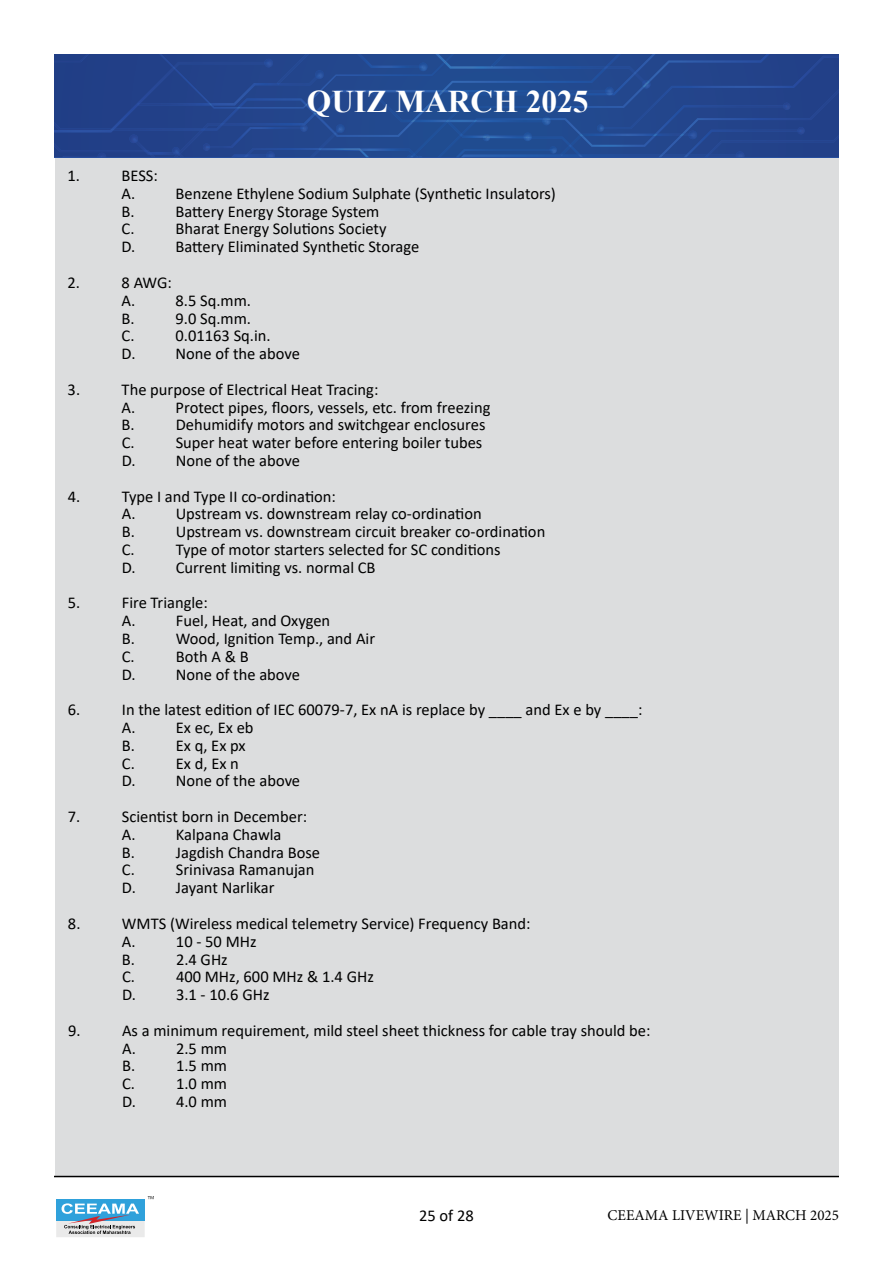
<style>
.page{position:relative;width:893px;height:1263px;background:#fff}
.page>*{position:absolute;margin:0;border:0;box-sizing:border-box;transform-origin:0 0}
.t1{font:700 31.5px "Times New Roman";color:#fff}
.t2{font:16.5px/17.9px "Calibri";color:#000}
.t3{font:15px "Minion Pro";color:#000}
</style>
<div class="page">
<svg style="left:56px;top:1196px;width:98px;height:41px"></svg>
<div style="left:55px;top:158px;width:783px;height:1018px;background:#dcddde"></div>
<hr style="left:54px;top:1176px;width:785px;height:1px;background:#000">
<div style="left:54px;top:135px;width:120px;height:22px;background:#223f87"></div>
<img style="left:655px;top:54px;width:115px;height:2px">
<img style="left:655px;top:56px;width:184px;height:33px">
<img style="left:605px;top:89px;width:234px;height:45px">
<div style="left:469px;top:54px;width:186px;height:41px;background:#23498f"></div>
<img style="left:675px;top:133px;width:164px;height:24px">
<img style="left:822px;top:140px;width:17px;height:17px">
<div style="left:54px;top:54px;width:400px;height:36px;background:#22438a"></div>
<img style="left:664px;top:155px;width:72px;height:2px">
<img style="left:605px;top:155px;width:59px;height:2px">
<svg style="left:736px;top:151px;width:8px;height:6px"></svg>
<img style="left:174px;top:90px;width:431px;height:67px">
<img style="left:264px;top:90px;width:181px;height:40px">
<svg style="left:300px;top:124px;width:8px;height:8px"></svg>
<svg style="left:605px;top:87px;width:9px;height:8px"></svg>
<img style="left:231px;top:155px;width:35px;height:2px">
<svg style="left:266px;top:151px;width:9px;height:6px"></svg>
<img style="left:371px;top:92px;width:171px;height:30px">
<img style="left:473px;top:120px;width:69px;height:2px">
<svg style="left:542px;top:117px;width:9px;height:8px"></svg>
<img style="left:560px;top:134px;width:129px;height:21px">
<img style="left:569px;top:134px;width:116px;height:13px">
<svg style="left:550px;top:146px;width:13px;height:10px"></svg>
<svg style="left:688px;top:131px;width:9px;height:8px"></svg>
<img style="left:54px;top:62px;width:210px;height:70px">
<img style="left:59px;top:129px;width:56px;height:1px">
<svg style="left:264px;top:59px;width:9px;height:8px"></svg>
<img style="left:62px;top:156px;width:36px;height:1px">
<svg style="left:98px;top:153px;width:8px;height:4px"></svg>
<img style="left:138px;top:77px;width:179px;height:28px">
<img style="left:136px;top:141px;width:41px;height:14px">
<svg style="left:143px;top:150px;width:9px;height:5px"></svg>
<svg style="left:172px;top:147px;width:8px;height:8px"></svg>
<svg style="left:129px;top:135px;width:9px;height:8px"></svg>
<img style="left:277px;top:54px;width:367px;height:29px">
<svg style="left:603px;top:66px;width:5px;height:3px"></svg>
<svg style="left:642px;top:80px;width:9px;height:9px"></svg>
<img style="left:320px;top:149px;width:97px;height:8px">
<img style="left:322px;top:149px;width:41px;height:2px">
<svg style="left:317px;top:148px;width:5px;height:3px"></svg>
<svg style="left:407px;top:153px;width:16px;height:4px"></svg>
<img style="left:357px;top:54px;width:62px;height:14px">
<svg style="left:419px;top:63px;width:8px;height:8px"></svg>
<img style="left:447px;top:122px;width:77px;height:16px">
<img style="left:490px;top:137px;width:34px;height:1px">
<svg style="left:483px;top:134px;width:7px;height:7px"></svg>
<svg style="left:445px;top:120px;width:5px;height:3px"></svg>
<svg style="left:523px;top:133px;width:9px;height:8px"></svg>
<img style="left:490px;top:54px;width:16px;height:12px">
<h1 class="t1" style="left:307px;top:78px;width:283px">QUIZ MARCH 2025</h1>
<p class="t2" style="left:68px;top:166px;width:14px">1.</p>
<p class="t2" style="left:122px;top:166px;width:38px">BESS:<br>A.</p>
<p class="t2" style="left:176px;top:184px;width:382px">Benzene Ethylene Sodium Sulphate (Synthetic Insulators)</p>
<p class="t2" style="left:122px;top:202px;width:15px">B.</p>
<p class="t2" style="left:176px;top:202px;width:205px">Battery Energy Storage System</p>
<p class="t2" style="left:122px;top:220px;width:14px">C.</p>
<p class="t2" style="left:176px;top:220px;width:213px">Bharat Energy Solutions Society</p>
<p class="t2" style="left:122px;top:237px;width:15px">D.</p>
<p class="t2" style="left:176px;top:237px;width:245px">Battery Eliminated Synthetic Storage</p>
<p class="t2" style="left:68px;top:273px;width:14px">2.</p>
<p class="t2" style="left:122px;top:273px;width:52px">8 AWG:<br>A.</p>
<p class="t2" style="left:176px;top:291px;width:77px">8.5 Sq.mm.</p>
<p class="t2" style="left:122px;top:309px;width:15px">B.</p>
<p class="t2" style="left:176px;top:309px;width:77px">9.0 Sq.mm.</p>
<p class="t2" style="left:122px;top:326px;width:14px">C.</p>
<p class="t2" style="left:176px;top:326px;width:97px">0.01163 Sq.in.</p>
<p class="t2" style="left:122px;top:344px;width:15px">D.</p>
<p class="t2" style="left:176px;top:344px;width:126px">None of the above</p>
<p class="t2" style="left:68px;top:380px;width:14px">3.</p>
<p class="t2" style="left:122px;top:380px;width:258px">The purpose of Electrical Heat Tracing:<br>A.</p>
<p class="t2" style="left:176px;top:398px;width:316px">Protect pipes, floors, vessels, etc. from freezing</p>
<p class="t2" style="left:122px;top:415px;width:15px">B.</p>
<p class="t2" style="left:176px;top:415px;width:311px">Dehumidify motors and switchgear enclosures</p>
<p class="t2" style="left:122px;top:433px;width:14px">C.</p>
<p class="t2" style="left:176px;top:433px;width:308px">Super heat water before entering boiler tubes</p>
<p class="t2" style="left:122px;top:451px;width:15px">D.</p>
<p class="t2" style="left:176px;top:451px;width:126px">None of the above</p>
<p class="t2" style="left:68px;top:487px;width:14px">4.</p>
<p class="t2" style="left:122px;top:487px;width:216px">Type I and Type II co-ordination:<br>A.</p>
<p class="t2" style="left:176px;top:504px;width:307px">Upstream vs. downstream relay co-ordination</p>
<p class="t2" style="left:122px;top:522px;width:15px">B.</p>
<p class="t2" style="left:176px;top:522px;width:371px">Upstream vs. downstream circuit breaker co-ordination</p>
<p class="t2" style="left:122px;top:540px;width:14px">C.</p>
<p class="t2" style="left:176px;top:540px;width:326px">Type of motor starters selected for SC conditions</p>
<p class="t2" style="left:122px;top:558px;width:15px">D.</p>
<p class="t2" style="left:176px;top:558px;width:201px">Current limiting vs. normal CB</p>
<p class="t2" style="left:68px;top:594px;width:14px">5.</p>
<p class="t2" style="left:122px;top:594px;width:88px">Fire Triangle:<br>A.</p>
<p class="t2" style="left:176px;top:611px;width:156px">Fuel, Heat, and Oxygen</p>
<p class="t2" style="left:122px;top:629px;width:15px">B.</p>
<p class="t2" style="left:176px;top:629px;width:201px">Wood, Ignition Temp., and Air</p>
<p class="t2" style="left:122px;top:647px;width:14px">C.</p>
<p class="t2" style="left:176px;top:647px;width:74px">Both A &amp; B</p>
<p class="t2" style="left:122px;top:665px;width:15px">D.</p>
<p class="t2" style="left:176px;top:665px;width:126px">None of the above</p>
<p class="t2" style="left:68px;top:700px;width:14px">6.</p>
<p class="t2" style="left:122px;top:700px;width:522px">In the latest edition of IEC 60079-7, Ex nA is replace by ____ and Ex e by ____:<br>A.</p>
<p class="t2" style="left:176px;top:718px;width:79px">Ex ec, Ex eb</p>
<p class="t2" style="left:122px;top:736px;width:15px">B.</p>
<p class="t2" style="left:176px;top:736px;width:71px">Ex q, Ex px</p>
<p class="t2" style="left:122px;top:754px;width:14px">C.</p>
<p class="t2" style="left:176px;top:754px;width:65px">Ex d, Ex n</p>
<p class="t2" style="left:122px;top:772px;width:15px">D.</p>
<p class="t2" style="left:176px;top:772px;width:126px">None of the above</p>
<p class="t2" style="left:68px;top:807px;width:14px">7.</p>
<p class="t2" style="left:122px;top:807px;width:187px">Scientist born in December:<br>A.</p>
<p class="t2" style="left:176px;top:825px;width:107px">Kalpana Chawla</p>
<p class="t2" style="left:122px;top:843px;width:15px">B.</p>
<p class="t2" style="left:176px;top:843px;width:146px">Jagdish Chandra Bose</p>
<p class="t2" style="left:122px;top:861px;width:14px">C.</p>
<p class="t2" style="left:176px;top:861px;width:140px">Srinivasa Ramanujan</p>
<p class="t2" style="left:122px;top:878px;width:15px">D.</p>
<p class="t2" style="left:176px;top:878px;width:100px">Jayant Narlikar</p>
<p class="t2" style="left:68px;top:914px;width:14px">8.</p>
<p class="t2" style="left:122px;top:914px;width:410px">WMTS (Wireless medical telemetry Service) Frequency Band:<br>A.</p>
<p class="t2" style="left:176px;top:932px;width:82px">10 - 50 MHz</p>
<p class="t2" style="left:122px;top:950px;width:15px">B.</p>
<p class="t2" style="left:176px;top:950px;width:53px">2.4 GHz</p>
<p class="t2" style="left:122px;top:967px;width:14px">C.</p>
<p class="t2" style="left:176px;top:967px;width:199px">400 MHz, 600 MHz &amp; 1.4 GHz</p>
<p class="t2" style="left:122px;top:985px;width:15px">D.</p>
<p class="t2" style="left:176px;top:985px;width:95px">3.1 - 10.6 GHz</p>
<p class="t2" style="left:68px;top:1021px;width:14px">9.</p>
<p class="t2" style="left:122px;top:1021px;width:530px">As a minimum requirement, mild steel sheet thickness for cable tray should be:<br>A.</p>
<p class="t2" style="left:176px;top:1039px;width:52px">2.5 mm</p>
<p class="t2" style="left:122px;top:1056px;width:15px">B.</p>
<p class="t2" style="left:176px;top:1056px;width:52px">1.5 mm</p>
<p class="t2" style="left:122px;top:1074px;width:14px">C.</p>
<p class="t2" style="left:176px;top:1074px;width:52px">1.0 mm</p>
<p class="t2" style="left:122px;top:1092px;width:15px">D.</p>
<p class="t2" style="left:176px;top:1092px;width:52px">4.0 mm</p>
<p class="t2" style="left:419px;top:1206px;width:56px">25 of 28</p>
<p class="t3" style="left:607px;top:1205px;width:233px">CEEAMA LIVEWIRE | MARCH 2025</p>
</div>
